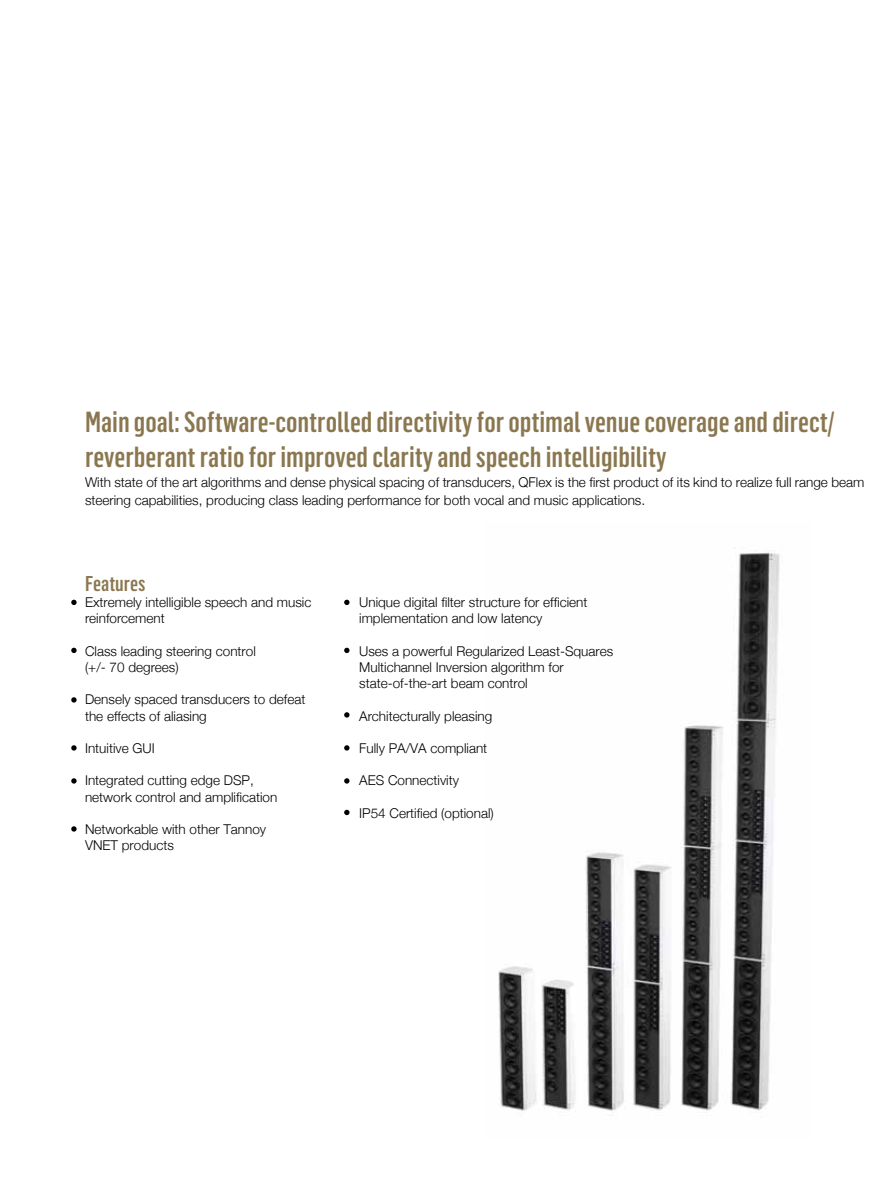
<style>
.page{position:relative;width:893px;height:1191px;background:#fff}
.page>*{position:absolute;margin:0;border:0;box-sizing:border-box;transform-origin:0 0}
.t1{font:500 28.5px/34.2px "Flama Condensed";color:#8a774f}
.t2{font:500 21px "Flama Condensed";color:#8a774f}
.t3{font:300 13.5px/16.2px "Helvetica Neue";color:#000}
</style>
<div class="page">
<img style="left:498px;top:547px;width:282px;height:569px">
<svg style="left:71px;top:599px;width:6px;height:6px"></svg>
<svg style="left:71px;top:647px;width:6px;height:6px"></svg>
<svg style="left:71px;top:697px;width:6px;height:5px"></svg>
<svg style="left:71px;top:745px;width:6px;height:5px"></svg>
<svg style="left:71px;top:778px;width:6px;height:5px"></svg>
<svg style="left:71px;top:826px;width:6px;height:5px"></svg>
<svg style="left:344px;top:599px;width:6px;height:6px"></svg>
<svg style="left:344px;top:647px;width:6px;height:6px"></svg>
<svg style="left:344px;top:712px;width:6px;height:5px"></svg>
<svg style="left:344px;top:745px;width:6px;height:5px"></svg>
<svg style="left:344px;top:778px;width:6px;height:5px"></svg>
<svg style="left:344px;top:809px;width:6px;height:6px"></svg>
<h1 class="t1" style="left:85px;top:404px;width:751px">Main goal: Software-controlled directivity for optimal venue coverage and direct/ reverberant ratio for improved clarity and speech intelligibility</h1>
<p class="t3" style="left:85px;top:473px;width:781px;line-height:18px">With state of the art algorithms and dense physical spacing of transducers, QFlex is the first product of its kind to realize full range beam steering capabilities, producing class leading performance for both vocal and music applications.</p>
<h2 class="t2" style="left:85px;top:570px;width:62px">Features</h2>
<p class="t3" style="left:85px;top:594px;width:228px">Extremely intelligible speech and music reinforcement</p>
<p class="t3" style="left:85px;top:642px;width:172px">Class leading steering control (+/- 70 degrees)</p>
<p class="t3" style="left:85px;top:691px;width:222px">Densely spaced transducers to defeat the effects of aliasing</p>
<p class="t3" style="left:85px;top:740px;width:71px">Intuitive GUI</p>
<p class="t3" style="left:85px;top:772px;width:194px">Integrated cutting edge DSP, network control and amplification</p>
<p class="t3" style="left:85px;top:821px;width:183px">Networkable with other Tannoy<br>VNET products</p>
<p class="t3" style="left:359px;top:594px;width:230px">Unique digital filter structure for efficient implementation and low latency</p>
<p class="t3" style="left:359px;top:642px;width:256px">Uses a powerful Regularized Least-Squares<br>Multichannel Inversion algorithm for state-of-the-art beam control</p>
<p class="t3" style="left:359px;top:707px;width:135px">Architecturally pleasing</p>
<p class="t3" style="left:359px;top:740px;width:130px">Fully PA/VA compliant</p>
<p class="t3" style="left:359px;top:772px;width:101px">AES Connectivity</p>
<p class="t3" style="left:359px;top:804px;width:136px">IP54 Certified (optional)</p>
</div>
